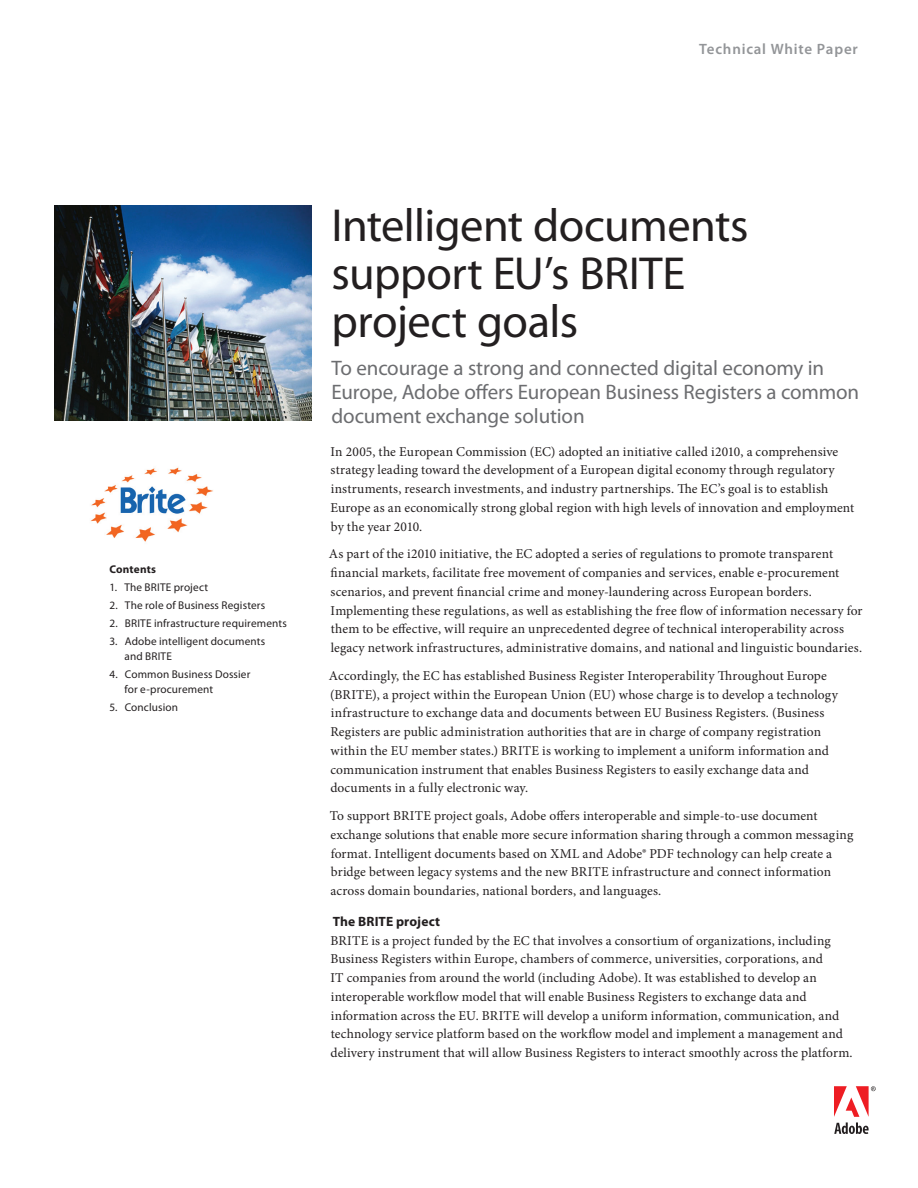
<style>
.page{position:relative;width:918px;height:1188px;background:#fff}
.page>*{position:absolute;margin:0;border:0;box-sizing:border-box;transform-origin:0 0}
.t1{font:46.5px/48px "Myriad Pro";letter-spacing:-.01em;color:#231f20}
.t2{font:21px "Myriad Pro";letter-spacing:-.005em;color:#6c6d70}
.identifier{font:600 15px "Myriad Pro";letter-spacing:.055em;color:#939598}
.Text__body{font:13.5px/18.8px "Minion Pro";letter-spacing:.01em;color:#231f20}
.Text__subhead{font:700 13.5px "Myriad Pro";letter-spacing:.01em;color:#231f20}
.TOC__Bullet{font:11.25px/15px "Myriad Pro";letter-spacing:.015em;color:#231f20}
.Sidebar__header{font:700 11.25px "Myriad Pro";letter-spacing:.015em;color:#231f20}
</style>
<div class="page">
<svg style="left:834px;top:1086px;width:42px;height:48px"></svg>
<img style="left:90px;top:467px;width:123px;height:75px">
<img style="left:54px;top:206px;width:258px;height:215px">
<p class="identifier" style="left:699px;top:39px;width:160px">Technical White Paper</p>
<p class="Sidebar__header" style="left:110px;top:562px;width:48px">Contents</p>
<p class="TOC__Bullet" style="left:110px;top:579px;width:100px">1. The BRITE project</p>
<p class="TOC__Bullet" style="left:110px;top:597px;width:157px">2. The role of Business Registers</p>
<p class="TOC__Bullet" style="left:110px;top:615px;width:179px">2. BRITE infrastructure requirements</p>
<p class="TOC__Bullet" style="left:124px;top:633px;width:142px;text-indent:-15px">3. Adobe intelligent documents and BRITE</p>
<p class="TOC__Bullet" style="left:124px;top:666px;width:127px;text-indent:-15px">4. Common Business Dossier for e-procurement</p>
<p class="TOC__Bullet" style="left:110px;top:699px;width:70px">5. Conclusion</p>
<p class="t1" style="left:332px;top:201px;width:419px">Intelligent documents support EU’s BRITE project goals</p>
<p class="t2" style="left:332px;top:355px;width:494px">To encourage a strong and connected digital economy in</p>
<p class="t2" style="left:332px;top:379px;width:529px">Europe, Adobe offers European Business Registers a common</p>
<p class="t2" style="left:332px;top:403px;width:255px">document exchange solution</p>
<p class="Text__body" style="left:330px;top:442px;width:525px">In 2005, the European Commission (EC) adopted an initiative called i2010, a comprehensive strategy leading toward the development of a European digital economy through regulatory instruments, research investments, and industry partnerships. The EC’s goal is to establish Europe as an economically strong global region with high levels of innovation and employment by the year 2010.</p>
<p class="Text__body" style="left:329px;top:545px;width:535px">As part of the i2010 initiative, the EC adopted a series of regulations to promote transparent financial markets, facilitate free movement of companies and services, enable e-procurement scenarios, and prevent financial crime and money-laundering across European borders.<br>Implementing these regulations, as well as establishing the free flow of information necessary for them to be effective, will require an unprecedented degree of technical interoperability across legacy network infrastructures, administrative domains, and national and linguistic boundaries.</p>
<p class="Text__body" style="left:329px;top:666px;width:510px">Accordingly, the EC has established Business Register Interoperability Throughout Europe (BRITE), a project within the European Union (EU) whose charge is to develop a technology infrastructure to exchange data and documents between EU Business Registers. (Business Registers are public administration authorities that are in charge of company registration within the EU member states.) BRITE is working to implement a uniform information and communication instrument that enables Business Registers to easily exchange data and documents in a fully electronic way.</p>
<p class="Text__body" style="left:330px;top:806px;width:525px">To support BRITE project goals, Adobe offers interoperable and simple-to-use document exchange solutions that enable more secure information sharing through a common messaging format. Intelligent documents based on XML and Adobe® PDF technology can help create a bridge between legacy systems and the new BRITE infrastructure and connect information across domain boundaries, national borders, and languages.</p>
<p class="Text__subhead" style="left:333px;top:913px;width:109px">The BRITE project</p>
<p class="Text__body" style="left:330px;top:931px;width:524px">BRITE is a project funded by the EC that involves a consortium of organizations, including Business Registers within Europe, chambers of commerce, universities, corporations, and<br>IT companies from around the world (including Adobe). It was established to develop an interoperable workflow model that will enable Business Registers to exchange data and information across the EU. BRITE will develop a uniform information, communication, and technology service platform based on the workflow model and implement a management and delivery instrument that will allow Business Registers to interact smoothly across the platform.</p>
</div>
